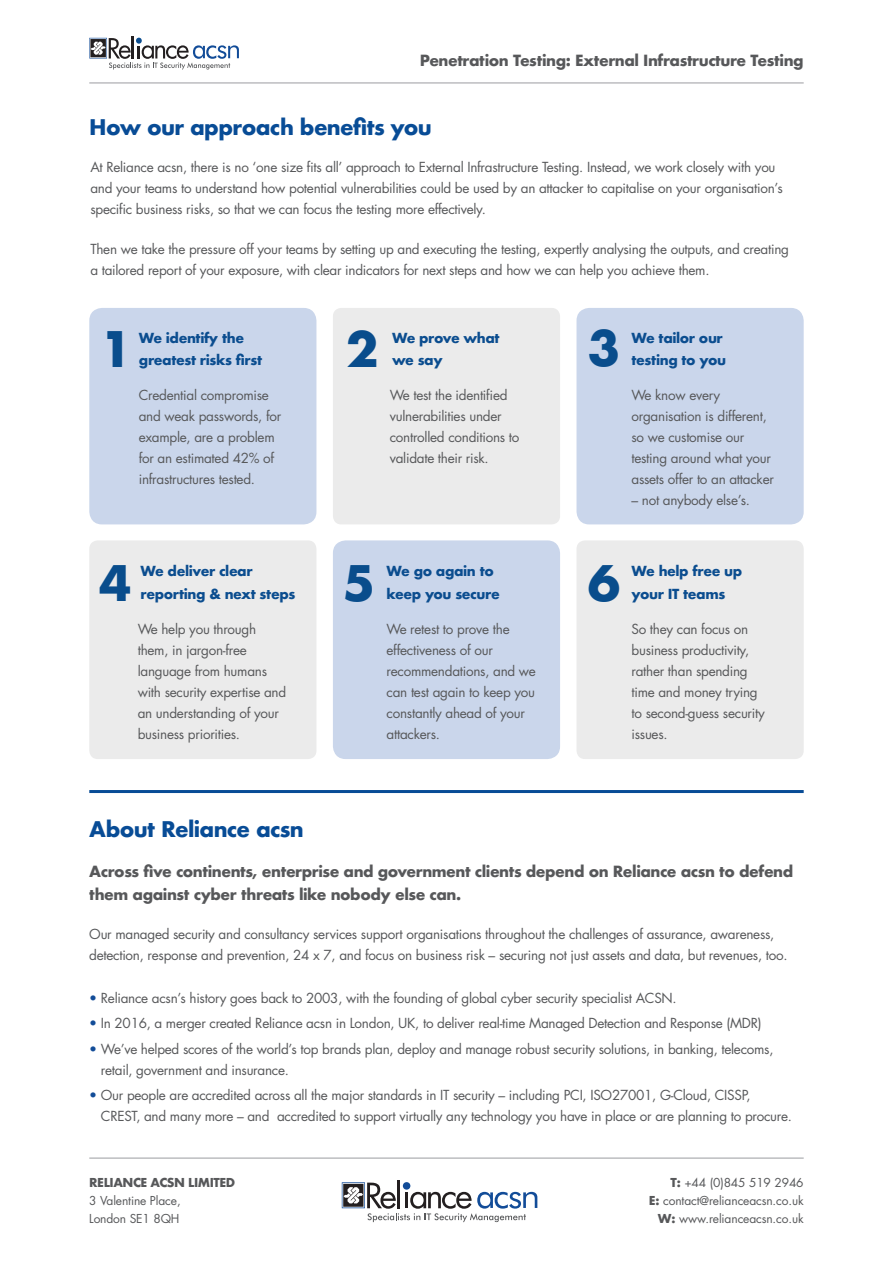
<style>
.page{position:relative;width:893px;height:1263px;background:#fff}
.page>*{position:absolute;margin:0;border:0;box-sizing:border-box;transform-origin:0 0}
.t1{font:700 47.7px "Futura";color:#094d8c}
.White_uppercase_head{font:700 21px "Futura";letter-spacing:-.03em;color:#084c96}
.White_uppercase_head-2{font:700 15px/22.5px "Futura";letter-spacing:-.03em;color:#57585a}
.White_body_text{font:13.5px/21px "Futura Std";letter-spacing:-.02em;color:#57585a}
.t2{font:700 13.5px/22.5px "Futura";letter-spacing:-.03em;color:#0b4d8f}
.t3{font:12px "Futura Std";letter-spacing:-.01em;color:#57585a}
.t4{font:700 12px "Futura";letter-spacing:-.04em;color:#57585a}
.s1{color:#124c98}
.s2{font-family:"Futura";font-weight:700}
</style>
<div class="page">
<div style="left:89px;top:308px;width:227px;height:216px;background:#cad6eb;border-radius:13px"></div>
<div style="left:89px;top:540px;width:227px;height:219px;background:#ebebeb;border-radius:9px"></div>
<div style="left:576px;top:308px;width:228px;height:216px;background:#cad6eb;border-radius:13px"></div>
<div style="left:576px;top:540px;width:228px;height:219px;background:#ebebeb;border-radius:9px"></div>
<div style="left:333px;top:308px;width:227px;height:216px;background:#ebebeb;border-radius:9px"></div>
<div style="left:333px;top:540px;width:227px;height:219px;background:#cad6eb;border-radius:13px"></div>
<hr style="left:89px;top:790px;width:715px;height:3px;background:#084c96">
<hr style="left:89px;top:1157px;width:715px;height:2px;background:#bcbdc0">
<hr style="left:397px;top:1180px;width:3px;height:28px;background:#231f20">
<svg style="left:342px;top:1182px;width:195px;height:40px"></svg>
<hr style="left:132px;top:36px;width:2px;height:22px;background:#231f20">
<svg style="left:89px;top:38px;width:150px;height:32px"></svg>
<hr style="left:89px;top:82px;width:715px;height:2px;background:#bcbdc0">
<p class="White_uppercase_head-2" style="left:420px;top:49px;width:385px">Penetration Testing: External Infrastructure Testing</p>
<p class="White_uppercase_head" style="left:89px;top:112px;width:344px">How our approach benefits you</p>
<p class="White_body_text" style="left:90px;top:156px;width:694px">At Reliance acsn, there is no ‘one size fits all’ approach to External Infrastructure Testing. Instead, we work closely with you and your teams to understand how potential vulnerabilities could be used by an attacker to capitalise on your organisation’s specific business risks, so that we can focus the testing more effectively.</p>
<p class="White_body_text" style="left:90px;top:239px;width:700px">Then we take the pressure off your teams by setting up and executing the testing, expertly analysing the outputs, and creating a tailored report of your exposure, with clear indicators for next steps and how we can help you achieve them.</p>
<p class="t1" style="left:100px;top:314px;width:34px">1</p>
<p class="t2" style="left:139px;top:326px;width:125px">We identify the greatest risks first</p>
<p class="White_body_text" style="left:139px;top:384px;width:144px">Credential compromise and weak passwords, for example, are a problem for an estimated 42% of infrastructures tested.</p>
<p class="t1" style="left:346px;top:314px;width:34px">2</p>
<p class="t2" style="left:392px;top:326px;width:109px">We prove what</p>
<p class="t2" style="left:392px;top:349px;width:52px">we say</p>
<p class="t1" style="left:588px;top:313px;width:34px">3</p>
<p class="t2" style="left:631px;top:326px;width:93px">We tailor our</p>
<p class="t2" style="left:631px;top:349px;width:96px">testing to you</p>
<p class="White_body_text" style="left:390px;top:384px;width:131px">We test the identified vulnerabilities under controlled conditions to validate their risk.</p>
<p class="White_body_text" style="left:631px;top:384px;width:144px">We know every organisation is different, so we customise our testing around what your assets offer to an attacker</p>
<p class="White_body_text" style="left:631px;top:489px;width:120px">– not anybody else’s.</p>
<p class="t1" style="left:99px;top:549px;width:34px">4</p>
<p class="t2" style="left:141px;top:560px;width:156px">We deliver clear reporting &amp; next steps</p>
<p class="t2" style="left:387px;top:560px;width:109px">We go again to</p>
<p class="t1" style="left:343px;top:549px;width:34px">5</p>
<p class="t2" style="left:387px;top:583px;width:115px">keep you secure</p>
<p class="t1" style="left:588px;top:549px;width:34px">6</p>
<p class="t2" style="left:632px;top:560px;width:112px">We help free up</p>
<p class="t2" style="left:632px;top:583px;width:95px">your IT teams</p>
<p class="White_body_text" style="left:138px;top:618px;width:150px">We help you through them, in jargon-free language from humans with security expertise and an understanding of your business priorities.</p>
<p class="White_body_text" style="left:387px;top:618px;width:151px">We retest to prove the effectiveness of our recommendations, and we can test again to keep you constantly ahead of your attackers.</p>
<p class="White_body_text" style="left:631px;top:618px;width:135px">So they can focus on business productivity, rather than spending time and money trying to second-guess security issues.</p>
<p class="White_uppercase_head" style="left:89px;top:814px;width:216px">About Reliance acsn</p>
<p class="White_uppercase_head-2" style="left:89px;top:860px;width:705px">Across five continents, enterprise and government clients depend on Reliance acsn to defend them against cyber threats like nobody else can.</p>
<p class="White_body_text" style="left:89px;top:923px;width:700px">Our managed security and consultancy services support organisations throughout the challenges of assurance, awareness, detection, response and prevention, 24 x 7, and focus on business risk – securing not just assets and data, but revenues, too.</p>
<p class="White_body_text" style="left:89px;top:987px;width:589px"><span class="s1">•</span> Reliance acsn’s history goes back to 2003, with the founding of global cyber security specialist ACSN.</p>
<p class="White_body_text" style="left:89px;top:1013px;width:674px"><span class="s1">•</span> In 2016, a merger created Reliance acsn in London, UK, to deliver real-time Managed Detection and Response (MDR)</p>
<p class="White_body_text" style="left:89px;top:1038px;width:686px"><span class="s1">•</span> We’ve helped scores of the world’s top brands plan, deploy and manage robust security solutions, in banking, telecoms,</p>
<p class="White_body_text" style="left:101px;top:1059px;width:190px">retail, government and insurance.</p>
<p class="White_body_text" style="left:89px;top:1085px;width:663px"><span class="s1">•</span> Our people are accredited across all the major standards in IT security – including PCI, ISO27001, G-Cloud, CISSP,</p>
<p class="White_body_text" style="left:101px;top:1106px;width:693px">CREST, and many more – and accredited to support virtually any technology you have in place or are planning to procure.</p>
<p class="t4" style="left:89px;top:1174px;width:148px">RELIANCE ACSN LIMITED</p>
<p class="t3" style="left:89px;top:1193px;width:93px">3 Valentine Place,</p>
<p class="t3" style="left:89px;top:1211px;width:92px">London SE1 8QH</p>
<p class="t3" style="left:670px;top:1175px;width:135px"><span class="s2">T:</span> +44 (0)845 519 2946</p>
<p class="t3" style="left:649px;top:1193px;width:156px"><span class="s2">E:</span> contact@relianceacsn.co.uk</p>
<p class="t3" style="left:658px;top:1211px;width:147px"><span class="s2">W:</span> www.relianceacsn.co.uk</p>
</div>
